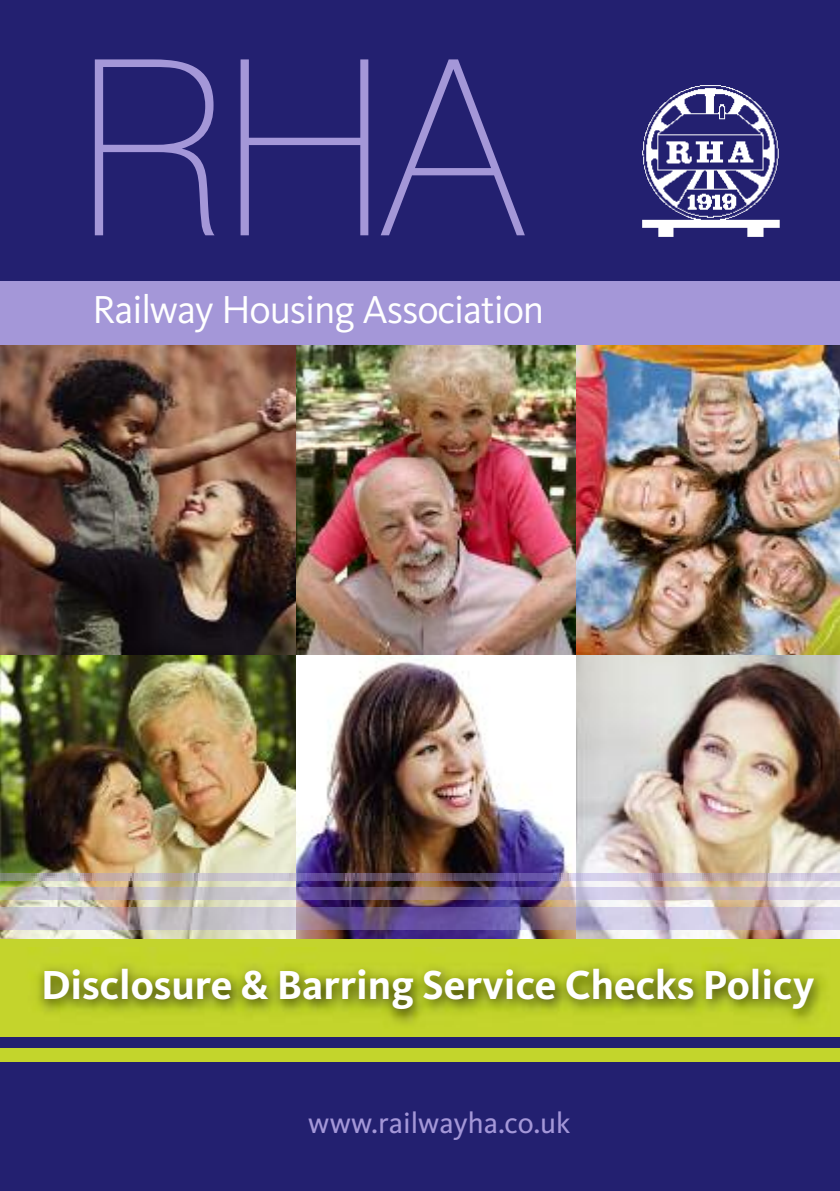
<style>
.page{position:relative;width:840px;height:1191px;background:#fff}
.page>*{position:absolute;margin:0;border:0;box-sizing:border-box;transform-origin:0 0}
.t1{font:100 244.6px "Swiss 721 BT";color:#a497d8}
.t2{font:700 42px "Kievit";color:#fff}
.t3{font:40.4px "Kievit";letter-spacing:-.03em;color:#fff}
.t4{font:30px "Kievit";color:#a497d8}
</style>
<div class="page">
<img style="left:0;top:345px;width:296px;height:311px">
<img style="left:296px;top:345px;width:280px;height:311px">
<img style="left:576px;top:345px;width:263px;height:311px">
<img style="left:0;top:656px;width:296px;height:283px">
<img style="left:296px;top:656px;width:280px;height:283px">
<img style="left:576px;top:656px;width:263px;height:283px">
<div style="left:0;top:939px;width:839px;height:252px;background:#232070"></div>
<div style="left:0;top:1048px;width:839px;height:13px;background:#c3d42d"></div>
<div style="left:0;top:0;width:839px;height:315px;background:#232070"></div>
<div style="left:0;top:281px;width:839px;height:64px;background:#a497d8"></div>
<img style="left:642px;top:85px;width:138px;height:152px">
<div style="left:0;top:939px;width:839px;height:97px;background:#c3d42d"></div>
<img style="left:0;top:907px;width:839px;height:22px">
<img style="left:0;top:887px;width:839px;height:12px">
<img style="left:0;top:873px;width:839px;height:7px">
<img style="left:0;top:947px;width:839px;height:90px">
<h1 class="t1" style="left:75px;top:59px;width:449px">RHA</h1>
<p class="t3" style="left:92px;top:286px;width:453px">Railway Housing Association</p>
<p class="t2" style="left:41px;top:959px;width:774px">Disclosure &amp; Barring Service Checks Policy</p>
<p class="t4" style="left:308px;top:1105px;width:263px">www.railwayha.co.uk</p>
</div>
